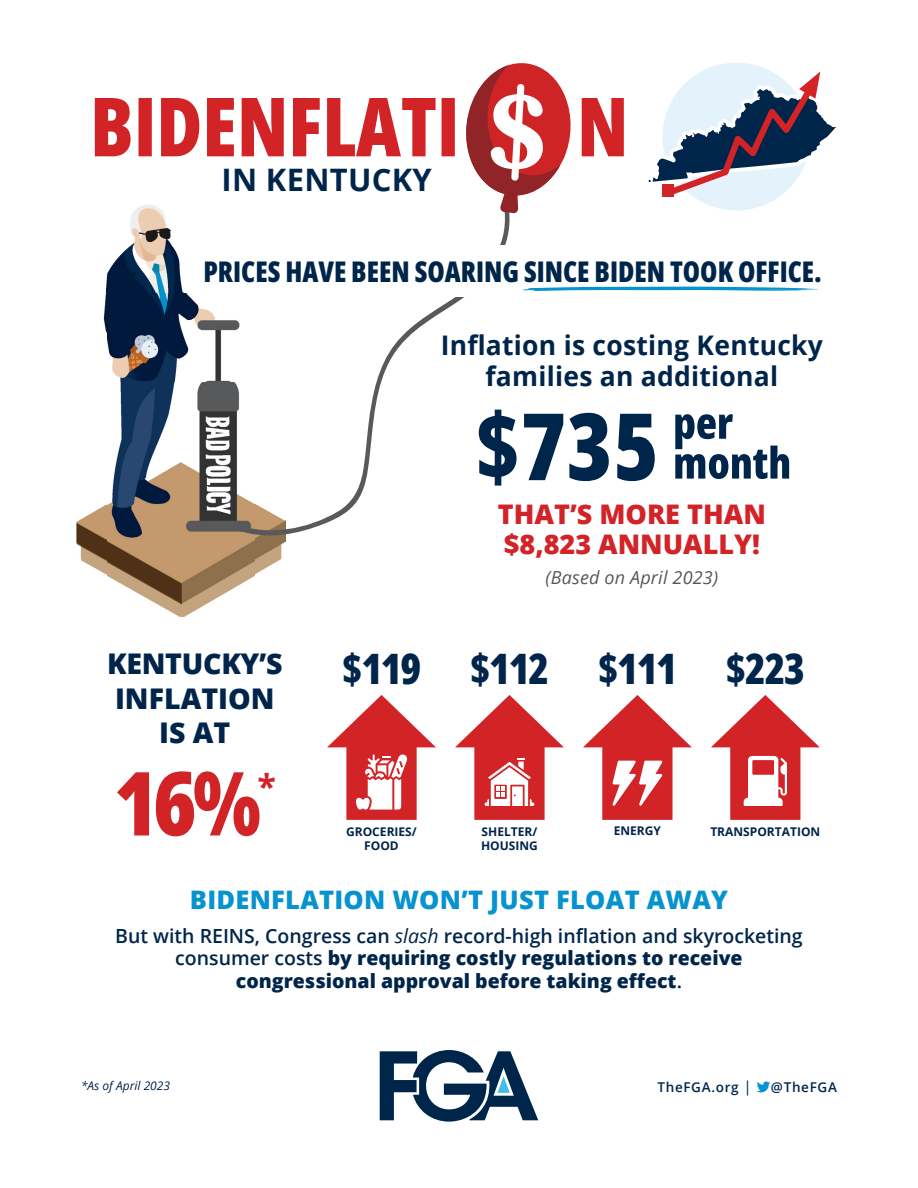
<style>
.page{position:relative;width:918px;height:1188px;background:#fff}
.page>*{position:absolute;margin:0;border:0;box-sizing:border-box;transform-origin:0 0}
.t1{font:800 93px "Open Sans Condensed";color:#00254b}
.t2{font:800 88.5px "Open Sans Condensed";color:#d22327}
.t3{font:800 42px "Open Sans Condensed";letter-spacing:-.03em;color:#00254b}
.t4{font:700 34.05px "Open Sans";color:#d22327}
.t5{font:700 30.9px "Open Sans";letter-spacing:.01em;color:#00254b}
.t6{font:800 28.5px "Open Sans Condensed";color:#00254b}
.t7{font:800 28.5px/34.2px "Open Sans";color:#00254b;text-align:center}
.t8{font:700 27px/30.8px "Open Sans";letter-spacing:.01em;color:#00254b;text-align:center}
.t9{font:800 27px/30.8px "Open Sans";color:#d22327}
.t10{font:800 25.5px "Open Sans";letter-spacing:.01em;color:#0793cf}
.t11{font:800 19.5px/22.5px "Open Sans";color:#00254b;text-align:center}
.t12{font:italic 18px "Open Sans";letter-spacing:.01em;color:#57585a}
.t13{font:600 13.5px "Open Sans";letter-spacing:.05em;color:#00254b}
.t14{font:700 12px/14.4px "Open Sans";color:#00254b;text-align:center}
.t15{font:italic 12px "Open Sans";color:#00254b}
.s1{font-weight:600}
.s2{font-weight:400;font-style:italic}
.s3{font-weight:400;font-size:15px}
</style>
<div class="page">
<svg style="left:675px;top:414px;width:114px;height:65px"></svg>
<div style="left:662px;top:63px;width:148px;height:148px;background:#e3f2fb;border-radius:50%"></div>
<img style="left:107px;top:293px;width:148px;height:323px">
<img style="left:77px;top:504px;width:30px;height:71px">
<img style="left:255px;top:541px;width:30px;height:34px">
<img style="left:103px;top:292px;width:4px;height:42px">
<img style="left:106px;top:213px;width:78px;height:80px">
<svg style="left:232px;top:213px;width:278px;height:328px"></svg>
<svg style="left:380px;top:1050px;width:158px;height:72px"></svg>
<svg style="left:327px;top:695px;width:109px;height:125px"></svg>
<svg style="left:455px;top:695px;width:109px;height:125px"></svg>
<svg style="left:711px;top:695px;width:109px;height:125px"></svg>
<svg style="left:583px;top:695px;width:109px;height:125px"></svg>
<svg style="left:95px;top:63px;width:529px;height:150px"></svg>
<div style="left:205px;top:245px;width:634px;height:51px;background:#fff"></div>
<svg style="left:521px;top:287px;width:301px;height:4px"></svg>
<svg style="left:649px;top:71px;width:187px;height:129px"></svg>
<div style="left:662px;top:184px;width:12px;height:13px;background:#d22327"></div>
<p class="t5" style="left:221px;top:158px;width:212px">IN KENTUCKY</p>
<p class="t6" style="left:203px;top:253px;width:620px">PRICES HAVE BEEN SOARING SINCE BIDEN TOOK OFFICE.</p>
<p class="t8" style="left:441px;top:329px;width:384px">Inflation is costing Kentucky families an additional</p>
<p class="t1" style="left:475px;top:383px;width:186px">$735</p>
<p class="t9" style="left:498px;top:497px;width:270px">THAT’S MORE THAN $8,823 ANNUALLY!</p>
<p class="t12" style="left:546px;top:565px;width:174px">(Based on April 2023)</p>
<p class="t7" style="left:107px;top:645px;width:177px">KENTUCKY’S</p>
<p class="t3" style="left:598px;top:640px;width:81px">$111</p>
<p class="t7" style="left:115px;top:680px;width:161px">INFLATION<br>IS AT</p>
<p class="t2" style="left:114px;top:743px;width:149px">16%</p>
<p class="t4" style="left:257px;top:762px;width:20px">*</p>
<p class="t3" style="left:342px;top:640px;width:81px">$119</p>
<p class="t3" style="left:470px;top:640px;width:81px">$112</p>
<p class="t14" style="left:614px;top:823px;width:49px">ENERGY</p>
<p class="t14" style="left:481px;top:824px;width:58px;text-align:left">SHELTER/<br>HOUSING</p>
<p class="t14" style="left:346px;top:824px;width:72px">GROCERIES/<br>FOOD</p>
<p class="t3" style="left:726px;top:640px;width:81px">$223</p>
<p class="t14" style="left:710px;top:824px;width:111px">TRANSPORTATION</p>
<p class="t10" style="left:190px;top:880px;width:540px">BIDENFLATION WON’T JUST FLOAT AWAY</p>
<p class="t11" style="left:115px;top:923px;width:689px"><span class="s1">But with REINS, Congress can</span> <span class="s2">slash</span> <span class="s1">record-high inflation and skyrocketing consumer costs</span> by requiring costly regulations to receive congressional approval before taking effect<span class="s1">.</span></p>
<p class="t15" style="left:81px;top:1078px;width:91px">*As of April 2023</p>
<p class="t13" style="left:657px;top:1078px;width:96px">TheFGA.org <span class="s3">|</span></p>
<p class="t13" style="left:771px;top:1078px;width:68px">@TheFGA</p>
</div>
